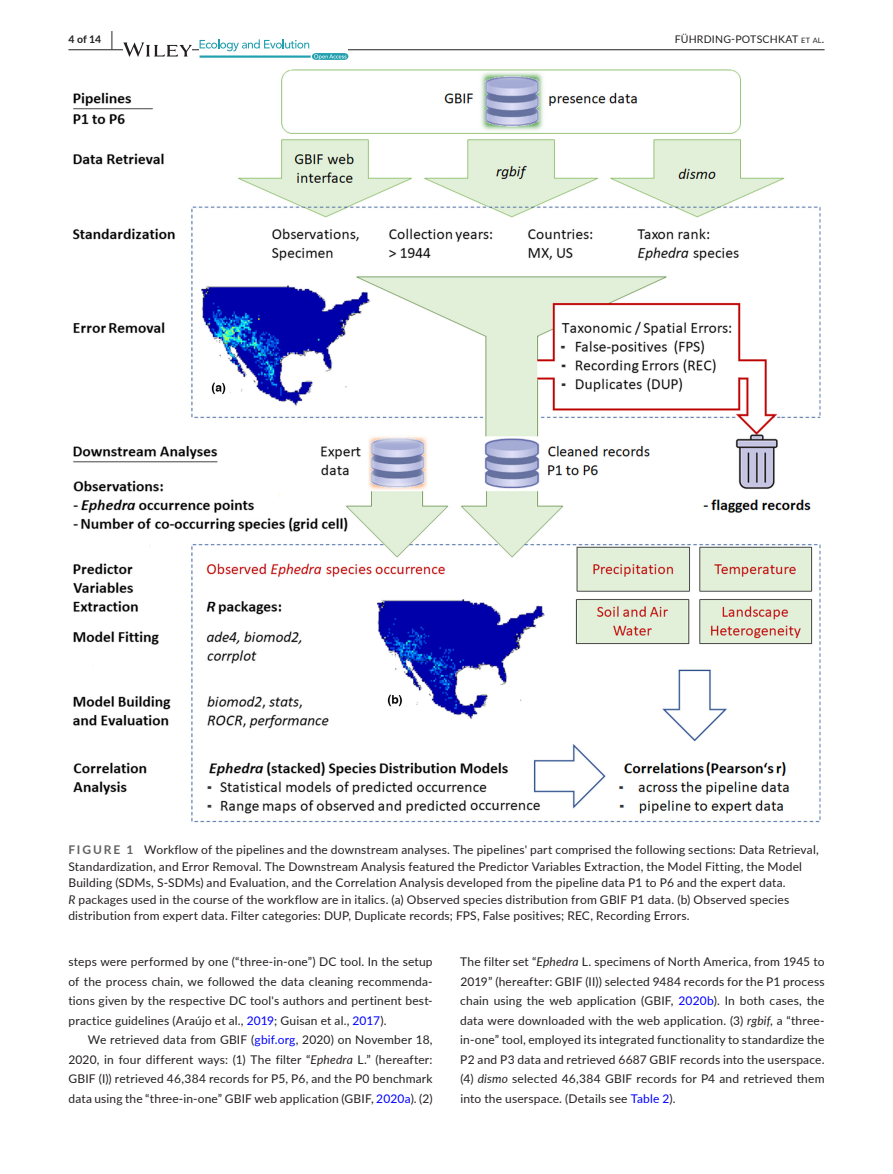
<style>
.page{position:relative;width:893px;height:1174px;background:#fff}
.page>*{position:absolute;margin:0;border:0;box-sizing:border-box;transform-origin:0 0}
.t1{font:12px/19.5px "Lato";letter-spacing:.015em;color:#231f20;text-align:justify}
.t2{font:10.5px "Lato";letter-spacing:.02em;color:#231f20}
.t3{font:700 10.5px "Lato";color:#231f20}
.s1{font-size:19.5px}
.s2{font-size:7.35px}
.s3{font-weight:700;color:#636366}
.s4{font-style:italic}
.s5{color:#00f}
</style>
<div class="page">
<hr style="left:68px;top:49px;width:756px;height:1px;background:#231f20">
<svg style="left:123px;top:42px;width:69px;height:15px"></svg>
<svg style="left:200px;top:39px;width:148px;height:21px"></svg>
<img style="left:72px;top:69px;width:749px;height:753px">
<p class="t3" style="left:68px;top:31px;width:46px">4 of 14 <span class="s1">|</span></p>
<p class="t2" style="left:675px;top:31px;width:151px">FÜHRDING--POTSCHKAT <span class="s2">et al</span>.</p>
<p class="t1" style="left:68px;top:841px;width:752px;line-height:16.5px;text-align:left"><span class="s3">FIGURE 1</span> Workflow of the pipelines and the downstream analyses. The pipelines' part comprised the following sections: Data Retrieval, Standardization, and Error Removal. The Downstream Analysis featured the Predictor Variables Extraction, the Model Fitting, the Model Building (SDMs, S-SDMs) and Evaluation, and the Correlation Analysis developed from the pipeline data P1 to P6 and the expert data.<br><span class="s4">R</span> packages used in the course of the workflow are in italics. (a) Observed species distribution from GBIF P1 data. (b) Observed species distribution from expert data. Filter categories: DUP, Duplicate records; FPS, False positives; REC, Recording Errors.</p>
<p class="t1" style="left:68px;top:951px;width:366px">steps were performed by one (“three-in-one”) DC tool. In the setup of the process chain, we followed the data cleaning recommenda&shy;tions given by the respective DC tool's authors and pertinent best&shy;practice guidelines (Araújo et al., <span class="s5">2019</span>; Guisan et al., <span class="s5">2017</span>).</p>
<p class="t1" style="left:68px;top:1029px;width:366px;text-indent:20px">We retrieved data from GBIF (<span class="s5">gbif.org</span>, 2020) on November 18, 2020, in four different ways: (1) The filter “<span class="s4">Ephedra</span> L.” (hereafter:<br>GBIF (I)) retrieved 46,384 records for P5, P6, and the P0 benchmark data using the “three-in-one” GBIF web application (GBIF, <span class="s5">2020a</span>). (2)</p>
<p class="t1" style="left:460px;top:951px;width:366px">The filter set “<span class="s4">Ephedra</span> L. specimens of North America, from 1945 to 2019” (hereafter: GBIF (II)) selected 9484 records for the P1 process chain using the web application (GBIF, <span class="s5">2020b</span>). In both cases, the data were downloaded with the web application. (3) <span class="s4">rgbif</span>, a “three&shy;in-one” tool, employed its integrated functionality to standardize the P2 and P3 data and retrieved 6687 GBIF records into the userspace. (4) <span class="s4">dismo</span> selected 46,384 GBIF records for P4 and retrieved them into the userspace. (Details see <span class="s5">Table 2</span>).</p>
</div>
